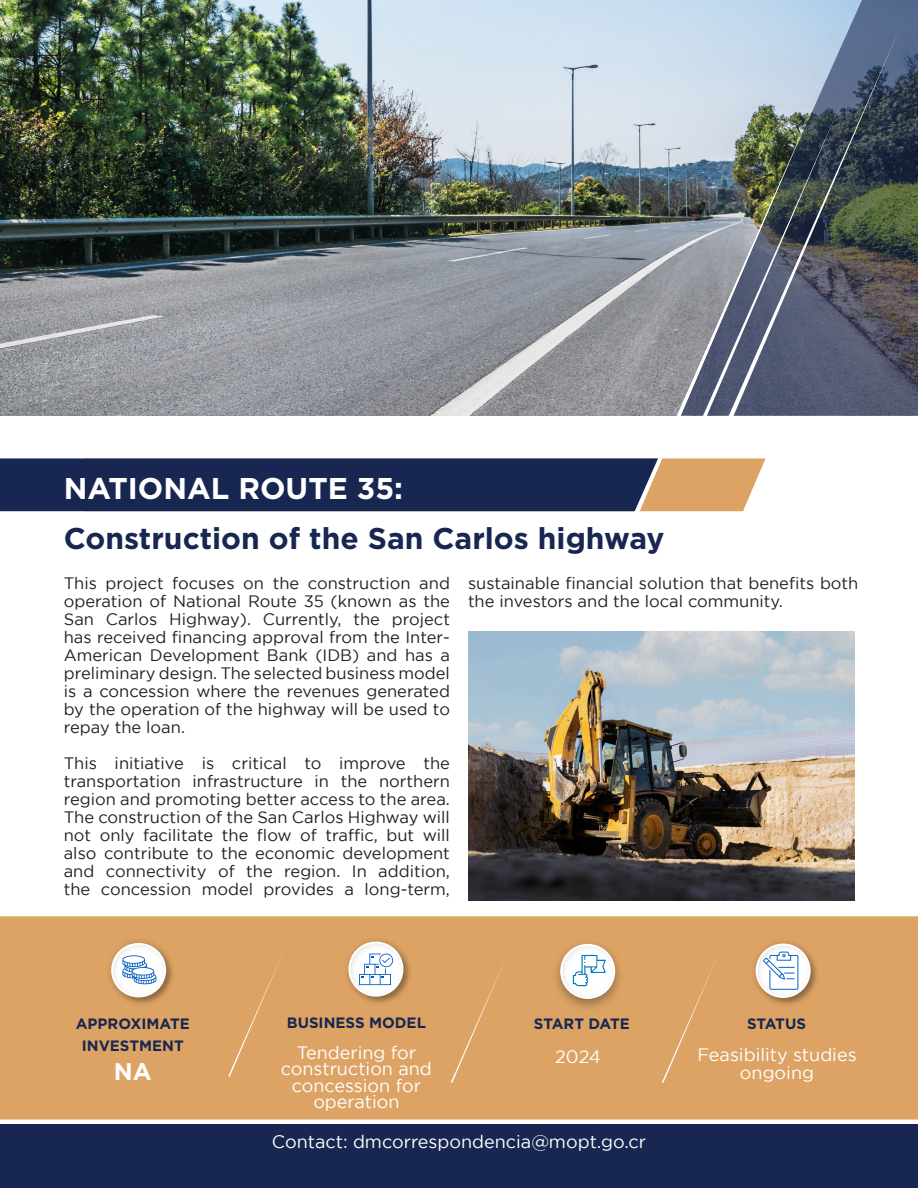
<style>
.page{position:relative;width:918px;height:1188px;background:#fff}
.page>*{position:absolute;margin:0;border:0;box-sizing:border-box;transform-origin:0 0}
.t1{font:700 30px "Gotham";color:#182751}
.t2{font:700 30px "Gotham";color:#fff}
.t3{font:700 24px "Gotham";color:#fff}
.t4{font:18px/16.5px "Gotham";color:#fff;text-align:center}
.t5{font:16.5px/18px "Gotham";color:#231f20;text-align:justify}
.t6{font:700 15px/21.6px "Gotham";color:#182751;text-align:center}
</style>
<div class="page">
<img style="left:0;top:0;width:678px;height:415px">
<svg style="left:678px;top:0;width:240px;height:416px;background:#8190a0"></svg>
<svg style="left:660px;top:98px;width:58px;height:13px"></svg>
<svg style="left:718px;top:27px;width:182px;height:389px;background:#66717e"></svg>
<div style="left:0;top:916px;width:918px;height:204px;background:#dca364"></div>
<div style="left:0;top:1124px;width:918px;height:64px;background:#182751"></div>
<div style="left:0;top:458px;width:629px;height:53px;background:#182751"></div>
<img style="left:629px;top:111px;width:182px;height:401px">
<img style="left:468px;top:631px;width:386px;height:270px">
<img style="left:340px;top:933px;width:75px;height:75px">
<div style="left:348px;top:942px;width:55px;height:55px;border:2px solid #fff;border-radius:50%"></div>
<svg style="left:359px;top:954px;width:34px;height:31px"></svg>
<img style="left:747px;top:935px;width:75px;height:74px">
<div style="left:756px;top:944px;width:55px;height:54px;border:2px solid #fff;border-radius:50%"></div>
<svg style="left:763px;top:952px;width:35px;height:38px"></svg>
<img style="left:103px;top:934px;width:74px;height:75px">
<div style="left:111px;top:943px;width:55px;height:54px;border:2px solid #fff;border-radius:50%"></div>
<div style="left:228px;top:943px;width:59px;height:134px;background:#dca364"></div>
<div style="left:662px;top:949px;width:59px;height:134px;background:#dca364"></div>
<div style="left:451px;top:949px;width:59px;height:134px;background:#dca364"></div>
<div style="left:551px;top:939px;width:74px;height:74px;background:#231f20;opacity:.4"></div>
<svg style="left:560px;top:944px;width:55px;height:55px"></svg>
<h1 class="t2" style="left:64px;top:472px;width:341px">NATIONAL ROUTE 35:</h1>
<h1 class="t1" style="left:64px;top:521px;width:602px">Construction of the San Carlos highway</h1>
<p class="t5" style="left:64px;top:574px;width:388px">This project focuses on the construction and operation of National Route 35 (known as the San Carlos Highway). Currently, the project has received financing approval from the Inter-American Development Bank (IDB) and has a preliminary design. The selected business model is a concession where the revenues generated by the operation of the highway will be used to repay the loan.</p>
<p class="t5" style="left:64px;top:754px;width:388px">This initiative is critical to improve the transportation infrastructure in the northern region and promoting better access to the area.<br>The construction of the San Carlos Highway will not only facilitate the flow of traffic, but will also contribute to the economic development and connectivity of the region. In addition, the concession model provides a long-term,</p>
<p class="t5" style="left:468px;top:574px;width:392px">sustainable financial solution that benefits both the investors and the local community.</p>
<p class="t6" style="left:76px;top:1013px;width:116px">APPROXIMATE<br>INVESTMENT</p>
<h2 class="t3" style="left:114px;top:1058px;width:39px">NA</h2>
<p class="t6" style="left:287px;top:1012px;width:141px">BUSINESS MODEL</p>
<p class="t6" style="left:534px;top:1012px;width:97px">START DATE</p>
<p class="t6" style="left:747px;top:1013px;width:60px">STATUS</p>
<p class="t4" style="left:281px;top:1044px;width:153px">Tendering for construction and concession for operation</p>
<p class="t4" style="left:555px;top:1048px;width:47px">2024</p>
<p class="t4" style="left:697px;top:1046px;width:161px;line-height:18px">Feasibility studies ongoing</p>
<p class="t4" style="left:272px;top:1133px;width:376px">Contact: dmcorrespondencia@mopt.go.cr</p>
</div>
